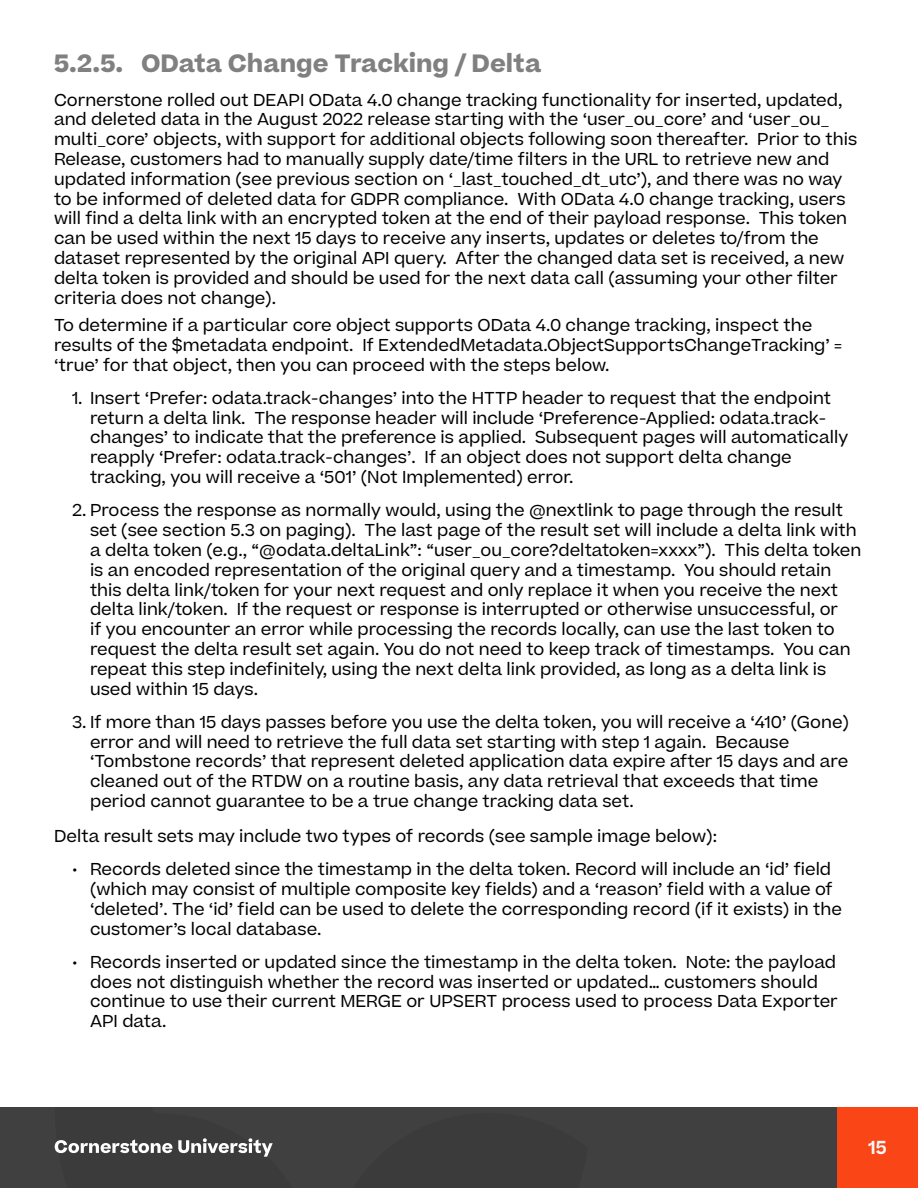
<style>
.page{position:relative;width:918px;height:1188px;background:#fff}
.page>*{position:absolute;margin:0;border:0;box-sizing:border-box;transform-origin:0 0}
.t1{font:700 24px "Beatrice";color:#808080}
.t2{font:600 18px "Beatrice";color:#f5f8fa}
.t3{font:16.5px/19.8px "Beatrice";color:#000}
</style>
<div class="page">
<div style="left:0;top:1107px;width:837px;height:81px;background:#404040"></div>
<div style="left:837px;top:1107px;width:81px;height:81px;background:#fa4517"></div>
<svg style="left:55px;top:1138px;width:218px;height:19px"></svg>
<h1 class="t1" style="left:54px;top:46px;width:489px">5.2.5. OData Change Tracking / Delta</h1>
<p class="t3" style="left:54px;top:90px;width:805px">Cornerstone rolled out DEAPI OData 4.0 change tracking functionality for inserted, updated, and deleted data in the August 2022 release starting with the ‘user_ou_core’ and ‘user_ou_ multi_core’ objects, with support for additional objects following soon thereafter. Prior to this Release, customers had to manually supply date/time filters in the URL to retrieve new and updated information (see previous section on ‘_last_touched_dt_utc’), and there was no way to be informed of deleted data for GDPR compliance. With OData 4.0 change tracking, users will find a delta link with an encrypted token at the end of their payload response. This token can be used within the next 15 days to receive any inserts, updates or deletes to/from the dataset represented by the original API query. After the changed data set is received, a new delta token is provided and should be used for the next data call (assuming your other filter criteria does not change).</p>
<p class="t3" style="left:54px;top:315px;width:790px">To determine if a particular core object supports OData 4.0 change tracking, inspect the results of the $metadata endpoint. If ExtendedMetadata.ObjectSupportsChangeTracking’ = ‘true’ for that object, then you can proceed with the steps below.</p>
<p class="t3" style="left:90px;top:388px;width:760px;text-indent:-18px">1. Insert ‘Prefer: odata.track-changes’ into the HTTP header to request that the endpoint return a delta link. The response header will include ‘Preference-Applied: odata.track&shy;changes’ to indicate that the preference is applied. Subsequent pages will automatically reapply ‘Prefer: odata.track-changes’. If an object does not support delta change tracking, you will receive a ‘501’ (Not Implemented) error.</p>
<p class="t3" style="left:90px;top:500px;width:773px;text-indent:-18px">2. Process the response as normally would, using the @nextlink to page through the result set (see section 5.3 on paging). The last page of the result set will include a delta link with a delta token (e.g., “@odata.deltaLink”: “user_ou_core?deltatoken=xxxx”). This delta token is an encoded representation of the original query and a timestamp. You should retain this delta link/token for your next request and only replace it when you receive the next delta link/token. If the request or response is interrupted or otherwise unsuccessful, or<br>if you encounter an error while processing the records locally, can use the last token to request the delta result set again. You do not need to keep track of timestamps. You can repeat this step indefinitely, using the next delta link provided, as long as a delta link is used within 15 days.</p>
<p class="t3" style="left:90px;top:712px;width:760px;text-indent:-18px">3. If more than 15 days passes before you use the delta token, you will receive a ‘410’ (Gone) error and will need to retrieve the full data set starting with step 1 again. Because ‘Tombstone records’ that represent deleted application data expire after 15 days and are cleaned out of the RTDW on a routine basis, any data retrieval that exceeds that time period cannot guarantee to be a true change tracking data set.</p>
<p class="t3" style="left:54px;top:826px;width:665px">Delta result sets may include two types of records (see sample image below):</p>
<p class="t3" style="left:90px;top:859px;width:753px;text-indent:-18px">• Records deleted since the timestamp in the delta token. Record will include an ‘id’ field (which may consist of multiple composite key fields) and a ‘reason’ field with a value of ‘deleted’. The ‘id’ field can be used to delete the corresponding record (if it exists) in the customer’s local database.</p>
<p class="t3" style="left:90px;top:952px;width:749px;text-indent:-18px">• Records inserted or updated since the timestamp in the delta token. Note: the payload does not distinguish whether the record was inserted or updated… customers should continue to use their current MERGE or UPSERT process used to process Data Exporter API data.</p>
<p class="t2" style="left:868px;top:1136px;width:20px">15</p>
</div>
